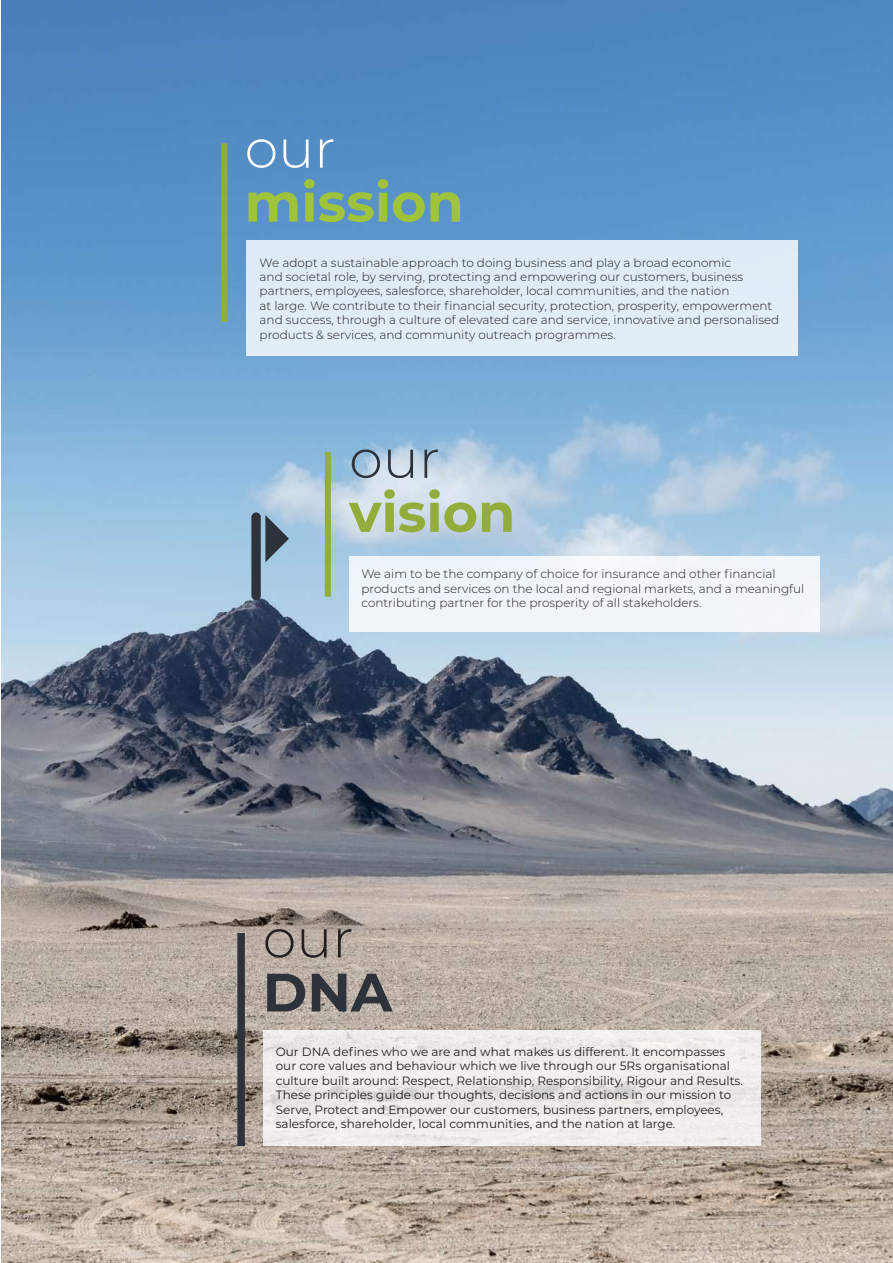
<style>
.page{position:relative;width:893px;height:1263px;background:#fff}
.page>*{position:absolute;margin:0;border:0;box-sizing:border-box;transform-origin:0 0}
.t1{font:700 54px "Montserrat";color:#9fc33b}
.t2{font:700 54px "Montserrat";color:#93ad3c}
.t3{font:300 54px "Montserrat";color:#fff}
.t4{font:300 54px "Montserrat";color:#2d323b}
.t5{font:300 54px "Montserrat";color:#231f20}
.t6{font:700 54px "Montserrat";color:#2d323b}
.t7{font:300 12px/14.4px "Montserrat";color:#231f20}
.t8{font:12px/14.4px "Montserrat";color:#231f20}
</style>
<div class="page">
<img style="left:2px;top:0;width:891px;height:1263px">
<svg style="left:263px;top:1031px;width:497px;height:115px;background:#edeae8"></svg>
<div style="left:251px;top:512px;width:10px;height:88px;background:#2d323b;border-radius:5px"></div>
<svg style="left:265px;top:515px;width:24px;height:47px"></svg>
<div style="left:221px;top:143px;width:6px;height:179px;background:#93ad3c"></div>
<div style="left:325px;top:452px;width:6px;height:145px;background:#93ad3c"></div>
<div style="left:237px;top:933px;width:8px;height:213px;background:#2d323b"></div>
<div style="left:349px;top:556px;width:471px;height:75px;background:#f0f5fa"></div>
<div style="left:246px;top:240px;width:551px;height:116px;background:#e1ecf5"></div>
<h1 class="t3" style="left:245px;top:112px;width:92px">our</h1>
<h1 class="t1" style="left:245px;top:164px;width:221px">mission</h1>
<p class="t7" style="left:260px;top:255px;width:521px">We adopt a sustainable approach to doing business and play a broad economic<br>and societal role, by serving, protecting and empowering our customers, business partners, employees, salesforce, shareholder, local communities, and the nation<br>at large. We contribute to their financial security, protection, prosperity, empowerment and success, through a culture of elevated care and service, innovative and personalised products &amp; services, and community outreach programmes.</p>
<h1 class="t4" style="left:349px;top:422px;width:92px">our</h1>
<h1 class="t2" style="left:349px;top:474px;width:168px">vision</h1>
<p class="t7" style="left:361px;top:567px;width:444px">We aim to be the company of choice for insurance and other financial products and services on the local and regional markets, and a meaningful contributing partner for the prosperity of all stakeholders.</p>
<h1 class="t5" style="left:263px;top:902px;width:92px">our</h1>
<h1 class="t6" style="left:263px;top:953px;width:131px">DNA</h1>
<p class="t8" style="left:276px;top:1044px;width:469px">Our DNA defines who we are and what makes us different. It encompasses our core values and behaviour which we live through our 5Rs organisational culture built around: Respect, Relationship, Responsibility, Rigour and Results.<br>These principles guide our thoughts, decisions and actions in our mission to Serve, Protect and Empower our customers, business partners, employees, salesforce, shareholder, local communities, and the nation at large.</p>
</div>
